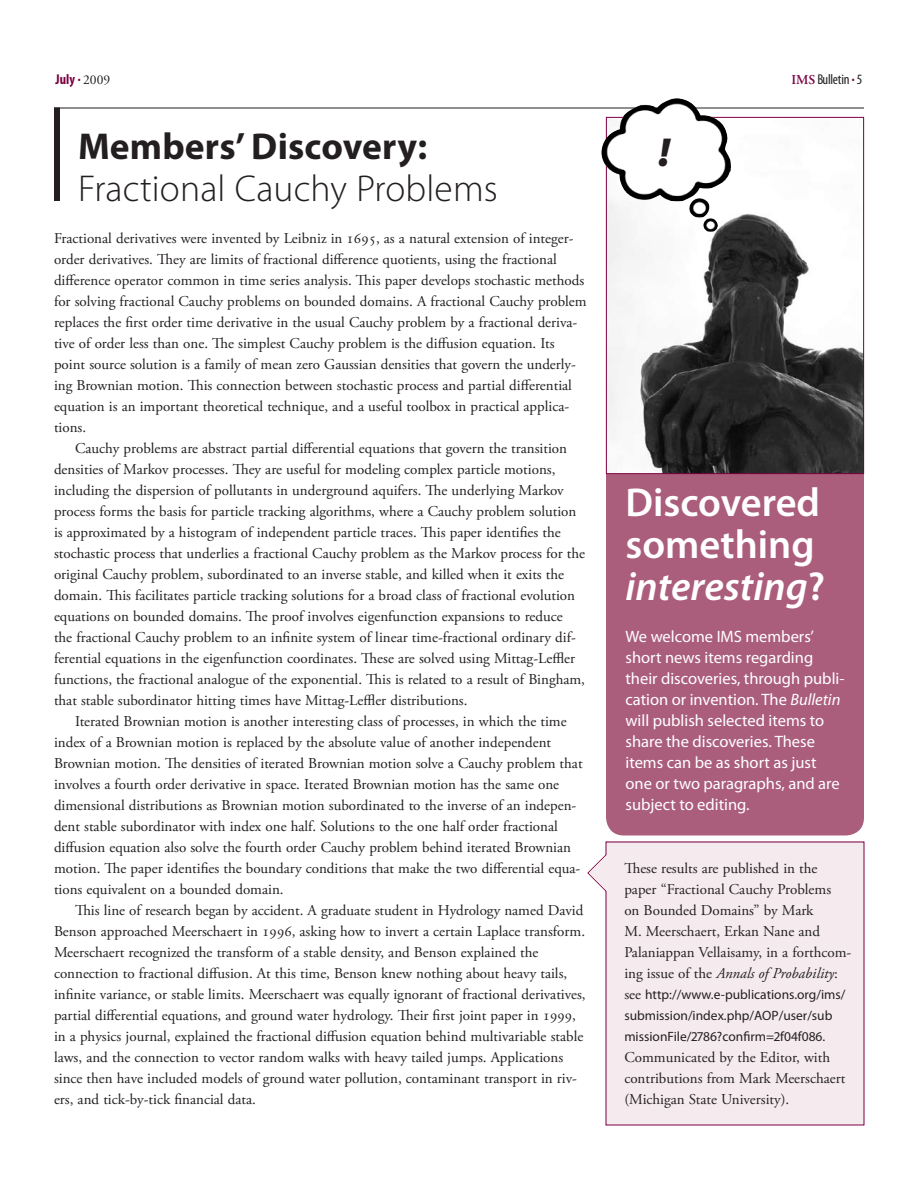
<style>
.page{position:relative;width:918px;height:1188px;background:#fff}
.page>*{position:absolute;margin:0;border:0;box-sizing:border-box;transform-origin:0 0}
.t1{font:italic 900 40.65px "Myriad Pro";color:#231f20}
.t2{font:600 40.5px/42px "Myriad Pro";color:#fff}
.t3{font:300 37.5px "Myriad Pro";letter-spacing:.005em;color:#231f20}
.t4{font:700 37.5px "Myriad Pro";letter-spacing:.005em;color:#231f20}
.t5{font:16.5px/21px "Myriad Pro";color:#fff}
.t6{font:15px/21px "Adobe Garamond Pro";color:#231f20}
.t7{font:condensed 14.25px "Myriad Pro";letter-spacing:-.01em;color:#231f20}
.t8{font:700 condensed 14.25px "Myriad Pro";color:#7c0040}
.t9{font:13.5px/21px "Myriad Pro";color:#231f20}
.s1{font-family:"Adobe Garamond Pro";font-weight:400;font-stretch:normal;font-size:13.5px;color:#231f20}
.s2{font-family:"Adobe Garamond Pro";font-weight:600;font-stretch:normal;font-size:13.5px;color:#7c0040}
.s3{font-style:italic}
.s4{font-family:"Adobe Garamond Pro";font-size:15px}
</style>
<div class="page">
<hr style="left:54px;top:108px;width:810px;height:1px;background:#231f20">
<div style="left:606px;top:458px;width:258px;height:378px;background:#ab5e7c;border-radius:18px"></div>
<img style="left:608px;top:214px;width:254px;height:258px">
<div style="left:606px;top:117px;width:258px;height:357px;border:1px solid #7c0040"></div>
<img style="left:601px;top:98px;width:130px;height:134px">
<div style="left:54px;top:108px;width:6px;height:93px;background:#231f20"></div>
<div style="left:606px;top:842px;width:258px;height:283px;background:#f5ebef"></div>
<svg style="left:587px;top:854px;width:20px;height:38px"></svg>
<p class="t8" style="left:56px;top:72px;width:56px">July . <span class="s1">2009</span></p>
<p class="t7" style="left:791px;top:72px;width:73px"><span class="s2">IMS</span> Bulletin <sup>.</sup> 5</p>
<h3 class="t4" style="left:78px;top:125px;width:351px">Members’ Discovery:</h3>
<h1 class="t1" style="left:659px;top:129px;width:13px">!</h1>
<h3 class="t3" style="left:78px;top:168px;width:421px">Fractional Cauchy Problems</h3>
<p class="t6" style="left:54px;top:228px;width:534px">Fractional derivatives were invented by Leibniz in 1695, as a natural extension of integer&shy;order derivatives. They are limits of fractional difference quotients, using the fractional difference operator common in time series analysis. This paper develops stochastic methods for solving fractional Cauchy problems on bounded domains. A fractional Cauchy problem replaces the first order time derivative in the usual Cauchy problem by a fractional deriva&shy;tive of order less than one. The simplest Cauchy problem is the diffusion equation. Its point source solution is a family of mean zero Gaussian densities that govern the underly&shy;ing Brownian motion. This connection between stochastic process and partial differential equation is an important theoretical technique, and a useful toolbox in practical applica&shy;tions.</p>
<p class="t6" style="left:54px;top:438px;width:533px;text-indent:21px">Cauchy problems are abstract partial differential equations that govern the transition densities of Markov processes. They are useful for modeling complex particle motions, including the dispersion of pollutants in underground aquifers. The underlying Markov process forms the basis for particle tracking algorithms, where a Cauchy problem solution is approximated by a histogram of independent particle traces. This paper identifies the stochastic process that underlies a fractional Cauchy problem as the Markov process for the original Cauchy problem, subordinated to an inverse stable, and killed when it exits the domain. This facilitates particle tracking solutions for a broad class of fractional evolution equations on bounded domains. The proof involves eigenfunction expansions to reduce<br>the fractional Cauchy problem to an infinite system of linear time-fractional ordinary dif&shy;ferential equations in the eigenfunction coordinates. These are solved using Mittag-Leffler functions, the fractional analogue of the exponential. This is related to a result of Bingham, that stable subordinator hitting times have Mittag-Leffler distributions.</p>
<p class="t6" style="left:54px;top:711px;width:530px;text-indent:21px">Iterated Brownian motion is another interesting class of processes, in which the time index of a Brownian motion is replaced by the absolute value of another independent Brownian motion. The densities of iterated Brownian motion solve a Cauchy problem that involves a fourth order derivative in space. Iterated Brownian motion has the same one dimensional distributions as Brownian motion subordinated to the inverse of an indepen&shy;dent stable subordinator with index one half. Solutions to the one half order fractional diffusion equation also solve the fourth order Cauchy problem behind iterated Brownian motion. The paper identifies the boundary conditions that make the two differential equa&shy;tions equivalent on a bounded domain.</p>
<p class="t6" style="left:54px;top:900px;width:533px;text-indent:21px">This line of research began by accident. A graduate student in Hydrology named David Benson approached Meerschaert in 1996, asking how to invert a certain Laplace transform.<br>Meerschaert recognized the transform of a stable density, and Benson explained the connection to fractional diffusion. At this time, Benson knew nothing about heavy tails, infinite variance, or stable limits. Meerschaert was equally ignorant of fractional derivatives, partial differential equations, and ground water hydrology. Their first joint paper in 1999, in a physics journal, explained the fractional diffusion equation behind multivariable stable laws, and the connection to vector random walks with heavy tailed jumps. Applications since then have included models of ground water pollution, contaminant transport in riv&shy;ers, and tick-by-tick financial data.</p>
<h2 class="t2" style="left:626px;top:482px;width:201px">Discovered something <span class="s3">interesting</span>?</h2>
<p class="t5" style="left:626px;top:626px;width:220px">We welcome IMS members’ short news items regarding their discoveries, through publi&shy;cation or invention. The <span class="s3">Bulletin </span>will publish selected items to share the discoveries. These items can be as short as just one or two paragraphs, and are subject to editing.</p>
<p class="t6" style="left:624px;top:858px;width:229px">These results are published in the paper “Fractional Cauchy Problems<br>on Bounded Domains” by Mark<br>M. Meerschaert, Erkan Nane and Palaniappan Vellaisamy, in a forthcom&shy;ing issue of the <span class="s3">Annals of Probability</span>:</p>
<p class="t9" style="left:624px;top:984px;width:223px"><span class="s4">see</span> http://www.e-publications.org/ims/ submission/index.php/AOP/user/sub missionFile/2786?confirm=2f04f086.</p>
<p class="t6" style="left:624px;top:1047px;width:223px">Communicated by the Editor, with contributions from Mark Meerschaert (Michigan State University).</p>
</div>
